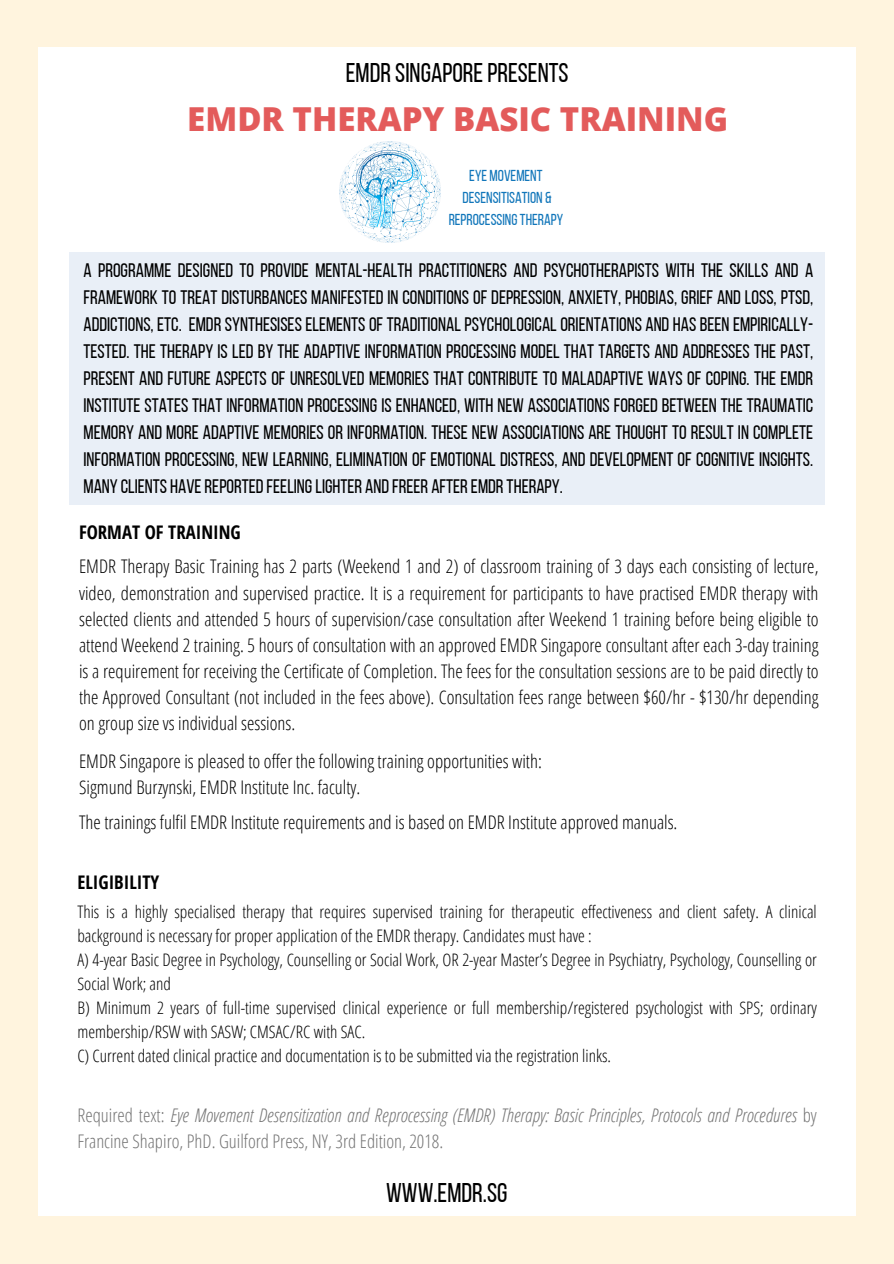
<style>
.page{position:relative;width:894px;height:1264px;background:#fff}
.page>*{position:absolute;margin:0;border:0;box-sizing:border-box;transform-origin:0 0}
.t1{font:800 33px "Open Sans";color:#e35b5b}
.t2{font:27px "Bebas Neue";color:#000}
.t3{font:19.5px/27px "Bebas Neue";color:#000;text-align:justify}
.t4{font:300 18.75px/26.1px "Open Sans Condensed";color:#000;text-align:justify}
.t5{font:italic 300 18.75px/26px "Open Sans Condensed";color:#737373}
.t6{font:700 18.75px "Open Sans Condensed";color:#000}
.t7{font:300 17.25px/24px "Open Sans Condensed";color:#000}
.t8{font:15.75px/21.9px "Bebas Neue";color:#1176ba;text-align:center}
.s1{font-style:normal}
</style>
<div class="page">
<div style="left:0;top:0;width:893px;height:1263px;background:#fff4de"></div>
<div style="left:38px;top:47px;width:817px;height:1168px;background:#fff"></div>
<img style="left:339px;top:141px;width:101px;height:102px">
<div style="left:70px;top:252px;width:754px;height:252px;background:#e9eff7"></div>
<h5 class="t2" style="left:346px;top:62px;width:224px">EMDR SINGAPORE PRESENTS</h5>
<h5 class="t1" style="left:187px;top:96px;width:542px">EMDR THERAPY BASIC TRAINING</h5>
<h5 class="t8" style="left:448px;top:166px;width:116px">EYE MOVEMENT<br>DESENSITISATION &amp;<br>REPROCESSINGTHERAPY</h5>
<h4 class="t3" style="left:83px;top:259px;width:731px">A PROGRAMME DESIGNED TO PROVIDE MENTAL-HEALTH PRACTITIONERS AND PSYCHOTHERAPISTS WITH THE SKILLS AND A FRAMEWORK TO TREAT DISTURBANCES MANIFESTED IN CONDITIONS OF DEPRESSION, ANXIETY, PHOBIAS, GRIEF AND LOSS, PTSD, ADDICTIONS, ETC. EMDR SYNTHESISES ELEMENTS OF TRADITIONAL PSYCHOLOGICAL ORIENTATIONS AND HAS BEEN EMPIRICALLY-TESTED. THE THERAPY IS LED BY THE ADAPTIVE INFORMATION PROCESSING MODEL THAT TARGETS AND ADDRESSES THE PAST, PRESENT AND FUTURE ASPECTS OF UNRESOLVED MEMORIES THAT CONTRIBUTE TO MALADAPTIVE WAYS OF COPING. THE EMDR INSTITUTE STATES THAT INFORMATION PROCESSING IS ENHANCED, WITH NEW ASSOCIATIONS FORGED BETWEEN THE TRAUMATIC MEMORY AND MORE ADAPTIVE MEMORIES OR INFORMATION. THESE NEW ASSOCIATIONS ARE THOUGHT TO RESULT IN COMPLETE INFORMATION PROCESSING, NEW LEARNING, ELIMINATION OF EMOTIONAL DISTRESS, AND DEVELOPMENT OF COGNITIVE INSIGHTS.<br>MANY CLIENTS HAVEREPORTEDFEELINGLIGHTER ANDFREER AFTEREMDRTHERAPY.</h4>
<h1 class="t6" style="left:79px;top:519px;width:163px">FORMAT OF TRAINING</h1>
<p class="t4" style="left:79px;top:553px;width:740px">EMDR Therapy Basic Training has 2 parts (Weekend 1 and 2) of classroom training of 3 days each consisting of lecture, video, demonstration and supervised practice. It is a requirement for participants to have practised EMDR therapy with selected clients and attended 5 hours of supervision/case consultation after Weekend 1 training before being eligible to attend Weekend 2 training. 5 hours of consultation with an approved EMDR Singapore consultant after each 3-day training is a requirement for receiving the Certificate of Completion. The fees for the consultation sessions are to be paid directly to the Approved Consultant (not included in the fees above). Consultation fees range between $60/hr - $130/hr depending on group size vs individual sessions.</p>
<h6 class="t4" style="left:79px;top:747px;width:464px">EMDR Singapore is pleased to offer the following training opportunities with:<br>Sigmund Burzynski, EMDR Institute Inc. faculty.</h6>
<h5 class="t4" style="left:79px;top:809px;width:599px">The trainings fulfil EMDR Institute requirements and is based on EMDR Institute approved manuals.</h5>
<p class="t6" style="left:77px;top:868px;width:83px">ELIGIBILITY</p>
<p class="t7" style="left:77px;top:899px;width:740px">This is a highly specialised therapy that requires supervised training for therapeutic effectiveness and client safety. A clinical background is necessary for proper application of the EMDR therapy. Candidates must have :</p>
<p class="t7" style="left:77px;top:947px;width:740px">A) 4-year Basic Degree in Psychology, Counselling or Social Work, OR 2-year Master’s Degree in Psychiatry, Psychology, Counselling or<br>Social Work; and</p>
<p class="t7" style="left:77px;top:995px;width:740px">B) Minimum 2 years of full-time supervised clinical experience or full membership/registered psychologist with SPS; ordinary membership/RSW with SASW; CMSAC/RC with SAC.</p>
<h5 class="t7" style="left:77px;top:1043px;width:535px">C) Current dated clinical practice and documentation is to be submitted via the registration links.</h5>
<h2 class="t5" style="left:77px;top:1101px;width:740px"><span class="s1">Required text:</span> Eye Movement Desensitization and Reprocessing (EMDR) Therapy: Basic Principles, Protocols and Procedures <span class="s1">by<br>Francine Shapiro, PhD. Guilford Press, NY, 3rd Edition, 2018.</span></h2>
<h4 class="t2" style="left:386px;top:1181px;width:123px">WWW.EMDR.SG</h4>
</div>
